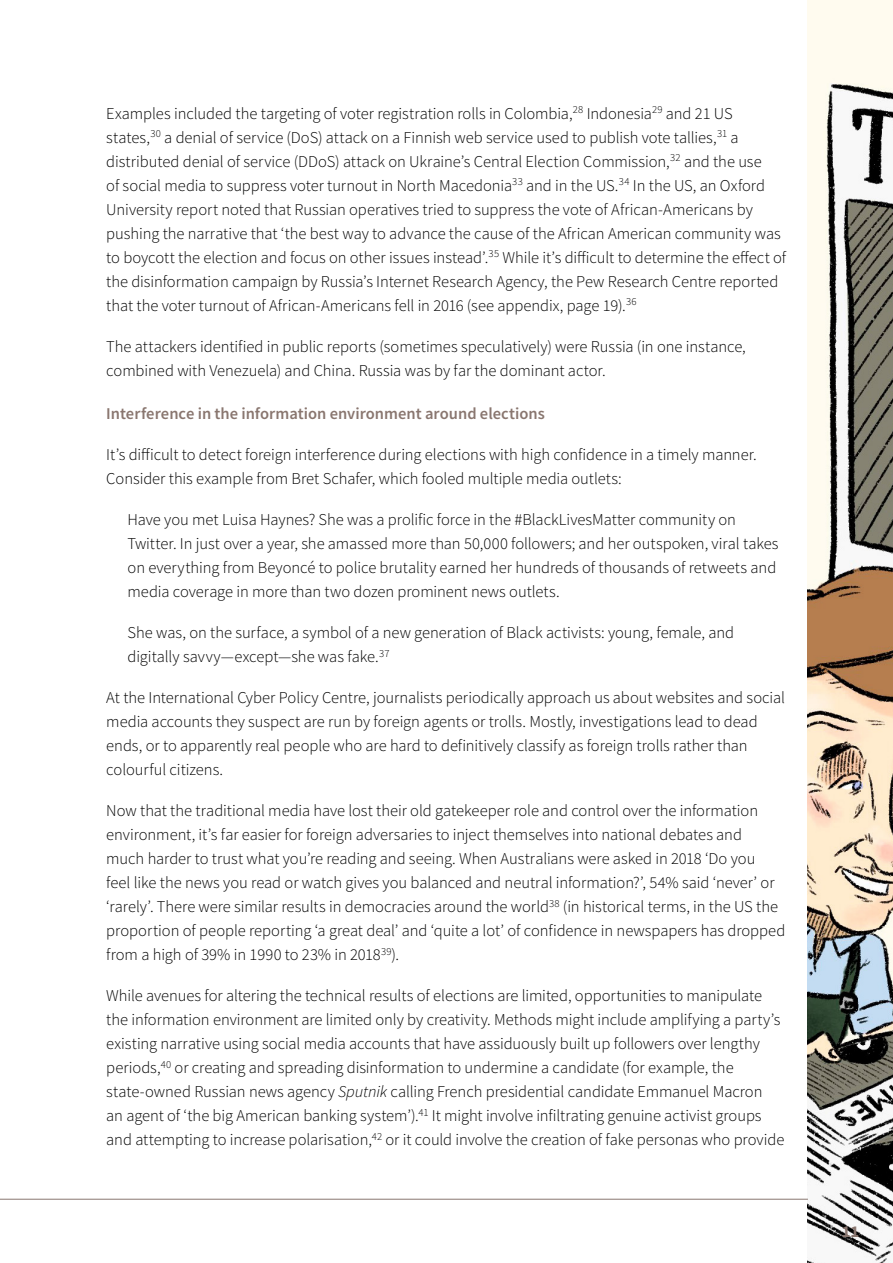
<style>
.page{position:relative;width:893px;height:1263px;background:#fff}
.page>*{position:absolute;margin:0;border:0;box-sizing:border-box;transform-origin:0 0}
.Text{font:300 16.5px/24px "Source Sans Pro";letter-spacing:-.005em;color:#000}
.Text_Indented{font:300 16.5px/24px "Source Sans Pro";letter-spacing:-.005em;color:#000}
.Heading_3{font:600 16.5px "Source Sans Pro";color:#89766f}
.t1{font:700 16.5px "Source Sans Pro";color:#89766f}
.s1{font-style:italic}
</style>
<div class="page">
<img style="left:808px;top:0;width:85px;height:1263px">
<hr style="left:0;top:1199px;width:808px;height:1px;background:#89766f">
<p class="Text" style="left:106px;top:101px;width:681px">Examples included the targeting of voter registration rolls in Colombia,<sup>28</sup> Indonesia<sup>29</sup> and 21 US states,<sup>30</sup> a denial of service (DoS) attack on a Finnish web service used to publish vote tallies,<sup>31</sup> a distributed denial of service (DDoS) attack on Ukraine’s Central Election Commission,<sup>32</sup> and the use<br>of social media to suppress voter turnout in North Macedonia<sup>33</sup> and in the US.<sup>34</sup> In the US, an Oxford University report noted that Russian operatives tried to suppress the vote of African-Americans by pushing the narrative that ‘the best way to advance the cause of the African American community was to boycott the election and focus on other issues instead’.<sup>35</sup> While it’s difficult to determine the effect of the disinformation campaign by Russia’s Internet Research Agency, the Pew Research Centre reported that the voter turnout of African-Americans fell in 2016 (see appendix, page 19).<sup>36</sup></p>
<p class="Text" style="left:106px;top:334px;width:641px">The attackers identified in public reports (sometimes speculatively) were Russia (in one instance, combined with Venezuela) and China. Russia was by far the dominant actor.</p>
<h3 class="Heading_3" style="left:106px;top:403px;width:440px">Interference in the information environment around elections</h3>
<p class="Text" style="left:106px;top:443px;width:652px">It’s difficult to detect foreign interference during elections with high confidence in a timely manner.<br>Consider this example from Bret Schafer, which fooled multiple media outlets:</p>
<p class="Text_Indented" style="left:128px;top:508px;width:653px">Have you met Luisa Haynes? She was a prolific force in the #BlackLivesMatter community on Twitter. In just over a year, she amassed more than 50,000 followers; and her outspoken, viral takes on everything from Beyoncé to police brutality earned her hundreds of thousands of retweets and media coverage in more than two dozen prominent news outlets.</p>
<p class="Text_Indented" style="left:128px;top:621px;width:608px">She was, on the surface, a symbol of a new generation of Black activists: young, female, and digitally savvy—except—she was fake.<sup>37</sup></p>
<p class="Text" style="left:106px;top:686px;width:680px">At the International Cyber Policy Centre, journalists periodically approach us about websites and social media accounts they suspect are run by foreign agents or trolls. Mostly, investigations lead to dead ends, or to apparently real people who are hard to definitively classify as foreign trolls rather than colourful citizens.</p>
<p class="Text" style="left:106px;top:799px;width:681px">Now that the traditional media have lost their old gatekeeper role and control over the information environment, it’s far easier for foreign adversaries to inject themselves into national debates and<br>much harder to trust what you’re reading and seeing. When Australians were asked in 2018 ‘Do you<br>feel like the news you read or watch gives you balanced and neutral information?’, 54% said ‘never’ or ‘rarely’. There were similar results in democracies around the world<sup>38</sup> (in historical terms, in the US the proportion of people reporting ‘a great deal’ and ‘quite a lot’ of confidence in newspapers has dropped from a high of 39% in 1990 to 23% in 2018<sup>39</sup>).</p>
<p class="Text" style="left:106px;top:984px;width:679px">While avenues for altering the technical results of elections are limited, opportunities to manipulate the information environment are limited only by creativity. Methods might include amplifying a party’s existing narrative using social media accounts that have assiduously built up followers over lengthy periods,<sup>40</sup> or creating and spreading disinformation to undermine a candidate (for example, the state-owned Russian news agency <span class="s1">Sputnik</span> calling French presidential candidate Emmanuel Macron<br>an agent of ‘the big American banking system’).<sup>41</sup> It might involve infiltrating genuine activist groups and attempting to increase polarisation,<sup>42</sup> or it could involve the creation of fake personas who provide</p>
<p class="t1" style="left:842px;top:1220px;width:19px">11</p>
</div>
